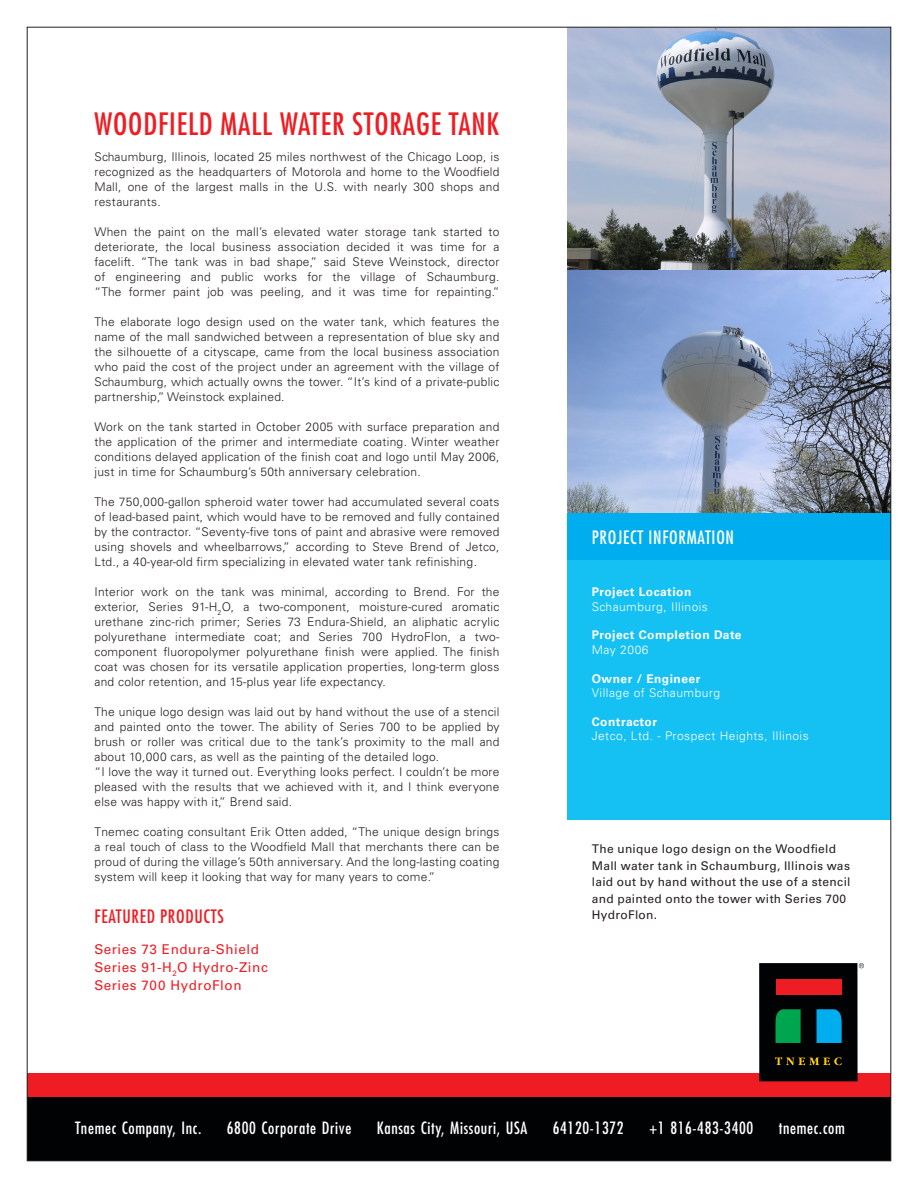
<style>
.page{position:relative;width:918px;height:1188px;background:#fff}
.page>*{position:absolute;margin:0;border:0;box-sizing:border-box;transform-origin:0 0}
.t1{font:condensed 30px "Futura Std";letter-spacing:.03em;color:#ee1d23}
.t2{font:condensed 18px "Futura Std";letter-spacing:.04em;color:#fff}
.t3{font:condensed 18px "Futura Std";letter-spacing:.04em;color:#ee1d23}
.t4{font:condensed 16.5px "Futura Std";letter-spacing:.04em;color:#fff}
.t5{font:13.5px "Univers LT Std";letter-spacing:.04em;color:#ee1d23}
.t6{font:300 12px/15px "Univers LT Std";letter-spacing:.02em;color:#231f20;text-align:justify}
.Body_on_White{font:12px/16.5px "Univers LT Std";letter-spacing:.025em;color:#231f20}
.t7{font:300 12px "Univers LT Std";letter-spacing:.04em;color:#fff}
.t8{font:700 12px "Univers LT Std";letter-spacing:.04em;color:#fff}
</style>
<div class="page">
<div style="left:27px;top:1097px;width:864px;height:64px;background:#010203"></div>
<div style="left:27px;top:1074px;width:864px;height:23px;background:#ee1d23"></div>
<div style="left:567px;top:513px;width:324px;height:48px;background:#00aeef"></div>
<div style="left:567px;top:561px;width:324px;height:259px;background:#15c0f2"></div>
<img style="left:567px;top:270px;width:322px;height:243px">
<svg style="left:567px;top:29px;width:322px;height:241px;background:#97a0af"></svg>
<div style="left:759px;top:963px;width:99px;height:118px;background:#010203"></div>
<div style="left:776px;top:979px;width:65px;height:15px;background:#ee1d23"></div>
<svg style="left:775px;top:1009px;width:26px;height:34px"></svg>
<svg style="left:817px;top:1009px;width:25px;height:34px"></svg>
<svg style="left:775px;top:1057px;width:67px;height:8px"></svg>
<svg style="left:859px;top:963px;width:5px;height:5px"></svg>
<p class="t1" style="left:94px;top:106px;width:406px">WOODFIELD MALL WATER STORAGE TANK</p>
<p class="t6" style="left:94px;top:149px;width:407px">Schaumburg, Illinois, located 25 miles northwest of the Chicago Loop, is recognized as the headquarters of Motorola and home to the Woodfield Mall, one of the largest malls in the U.S. with nearly 300 shops and restaurants.</p>
<p class="t6" style="left:94px;top:224px;width:407px">When the paint on the mall’s elevated water storage tank started to deteriorate, the local business association decided it was time for a facelift. “The tank was in bad shape,” said Steve Weinstock, director of engineering and public works for the village of Schaumburg. “The former paint job was peeling, and it was time for repainting.”</p>
<p class="t6" style="left:94px;top:314px;width:407px">The elaborate logo design used on the water tank, which features the name of the mall sandwiched between a representation of blue sky and the silhouette of a cityscape, came from the local business association who paid the cost of the project under an agreement with the village of Schaumburg, which actually owns the tower. “It’s kind of a private-public partnership,” Weinstock explained.</p>
<p class="t6" style="left:94px;top:419px;width:407px">Work on the tank started in October 2005 with surface preparation and the application of the primer and intermediate coating. Winter weather conditions delayed application of the finish coat and logo until May 2006, just in time for Schaumburg’s 50th anniversary celebration.</p>
<p class="t6" style="left:94px;top:494px;width:407px">The 750,000-gallon spheroid water tower had accumulated several coats of lead-based paint, which would have to be removed and fully contained by the contractor. “Seventy-five tons of paint and abrasive were removed using shovels and wheelbarrows,” according to Steve Brend of Jetco, Ltd., a 40-year-old firm specializing in elevated water tank refinishing.</p>
<p class="t6" style="left:94px;top:584px;width:407px">Interior work on the tank was minimal, according to Brend. For the exterior, Series 91-H<sub>2</sub>O, a two-component, moisture-cured aromatic urethane zinc-rich primer; Series 73 Endura-Shield, an aliphatic acrylic polyurethane intermediate coat; and Series 700 HydroFlon, a two&shy;component fluoropolymer polyurethane finish were applied. The finish coat was chosen for its versatile application properties, long-term gloss and color retention, and 15-plus year life expectancy.</p>
<p class="t6" style="left:94px;top:704px;width:407px">The unique logo design was laid out by hand without the use of a stencil and painted onto the tower. The ability of Series 700 to be applied by brush or roller was critical due to the tank’s proximity to the mall and about 10,000 cars, as well as the painting of the detailed logo.</p>
<p class="t6" style="left:94px;top:764px;width:407px">“I love the way it turned out. Everything looks perfect. I couldn’t be more pleased with the results that we achieved with it, and I think everyone else was happy with it,” Brend said.</p>
<p class="t6" style="left:94px;top:824px;width:407px">Tnemec coating consultant Erik Otten added, “The unique design brings a real touch of class to the Woodfield Mall that merchants there can be proud of during the village’s 50th anniversary. And the long-lasting coating system will keep it looking that way for many years to come.”</p>
<p class="t3" style="left:94px;top:906px;width:131px">FEATURED PRODUCTS</p>
<p class="t5" style="left:94px;top:941px;width:166px">Series 73 Endura-Shield</p>
<p class="t5" style="left:94px;top:959px;width:175px">Series 91-H<sub>2</sub>O Hydro-Zinc</p>
<p class="t5" style="left:94px;top:977px;width:149px">Series 700 HydroFlon</p>
<p class="t2" style="left:592px;top:526px;width:144px">PROJECT INFORMATION</p>
<p class="t8" style="left:592px;top:585px;width:101px">Project Location</p>
<p class="t7" style="left:592px;top:599px;width:118px">Schaumburg, Illinois</p>
<p class="t8" style="left:592px;top:628px;width:151px">Project Completion Date</p>
<p class="t7" style="left:592px;top:642px;width:58px">May 2006</p>
<p class="t8" style="left:592px;top:671px;width:110px">Owner / Engineer</p>
<p class="t7" style="left:592px;top:686px;width:130px">Village of Schaumburg</p>
<p class="t8" style="left:592px;top:715px;width:67px">Contractor</p>
<p class="t7" style="left:592px;top:729px;width:218px">Jetco, Ltd. - Prospect Heights, Illinois</p>
<p class="Body_on_White" style="left:592px;top:841px;width:260px">The unique logo design on the Woodfield Mall water tank in Schaumburg, Illinois was laid out by hand without the use of a stencil and painted onto the tower with Series 700<br>HydroFlon.</p>
<p class="t4" style="left:75px;top:1118px;width:128px">Tnemec Company, Inc.</p>
<p class="t4" style="left:227px;top:1118px;width:126px">6800 Corporate Drive</p>
<p class="t4" style="left:377px;top:1118px;width:152px">Kansas City, Missouri, USA</p>
<p class="t4" style="left:553px;top:1118px;width:72px">64120-1372</p>
<p class="t4" style="left:649px;top:1118px;width:106px">+1 816-483-3400</p>
<p class="t4" style="left:779px;top:1118px;width:68px">tnemec.com</p>
</div>
